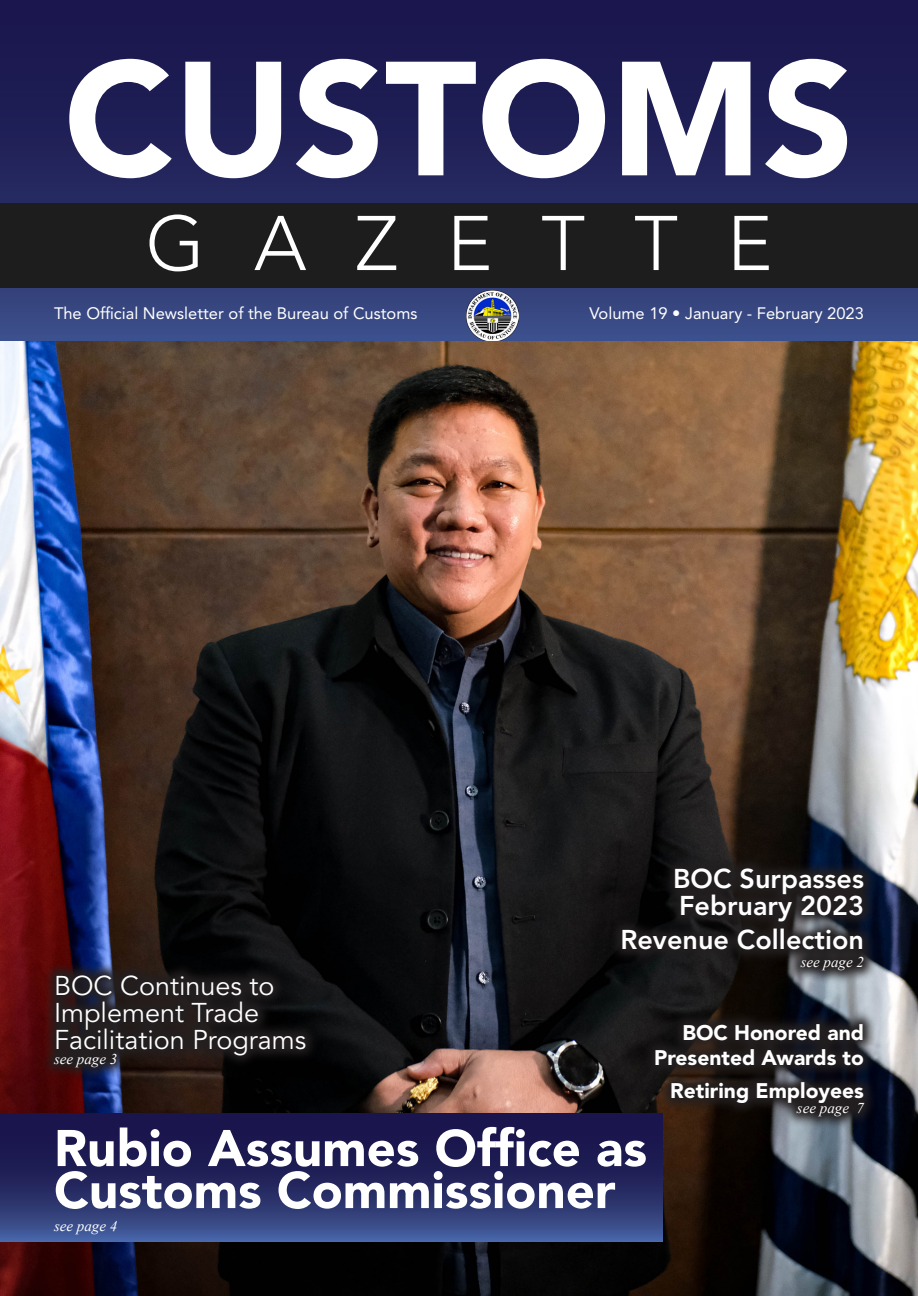
<style>
.page{position:relative;width:918px;height:1296px;background:#fff}
.page>*{position:absolute;margin:0;border:0;box-sizing:border-box;transform-origin:0 0}
.t1{font:900 160.5px "Avenir LT Std";color:#fff}
.t2{font:300 76.5px "Avenir LT Std";letter-spacing:.64em;color:#fff}
.t3{font:900 51px/42px "Avenir LT Std";color:#fff}
.t4{font:27px/27px "Avenir LT Std";color:#fff}
.t5{font:800 27px/27px "Avenir LT Std";color:#fff}
.t6{font:900 21px "Avenir LT Std";color:#fff}
.t7{font:16.5px "Avenir LT Std";color:#fff}
.t8{font:italic 15px "Times New Roman";color:#fff}
</style>
<div class="page">
<svg style="left:0;top:0;width:918px;height:342px;background:#23265d"></svg>
<div style="left:0;top:203px;width:918px;height:84px;background:#1c1d1c"></div>
<img style="left:467px;top:290px;width:51px;height:51px">
<img style="left:0;top:342px;width:918px;height:954px">
<svg style="left:40px;top:961px;width:280px;height:120px;background:#201719"></svg>
<svg style="left:608px;top:854px;width:270px;height:130px;background:#1f1e21"></svg>
<svg style="left:641px;top:1009px;width:237px;height:121px;background:#252223"></svg>
<svg style="left:0;top:1114px;width:662px;height:128px;background:#262c65"></svg>
<p class="t1" style="left:64px;top:22px;width:792px">CUSTOMS</p>
<p class="t2" style="left:146px;top:199px;width:628px">GAZETTE</p>
<p class="t7" style="left:54px;top:304px;width:365px">The Official Newsletter of the Bureau of Customs</p>
<p class="t7" style="left:589px;top:304px;width:276px">Volume 19 • January - February 2023</p>
<p class="t4" style="left:54px;top:973px;width:254px">BOC Continues to<br>Implement Trade<br>Facilitation Programs</p>
<p class="t8" style="left:54px;top:1048px;width:65px">see page 3</p>
<p class="t5" style="left:673px;top:865px;width:192px">BOC Surpasses<br>February 2023</p>
<p class="t5" style="left:620px;top:926px;width:245px">Revenue Collection</p>
<p class="t8" style="left:801px;top:952px;width:65px">see page 2</p>
<p class="t6" style="left:682px;top:1020px;width:183px">BOC Honored and</p>
<p class="t6" style="left:654px;top:1045px;width:211px">Presented Awards to</p>
<p class="t6" style="left:670px;top:1078px;width:195px">Retiring Employees</p>
<p class="t8" style="left:797px;top:1098px;width:69px">see page 7</p>
<p class="t3" style="left:54px;top:1127px;width:595px">Rubio Assumes Office as<br>Customs Commissioner</p>
<p class="t8" style="left:54px;top:1215px;width:65px">see page 4</p>
</div>
